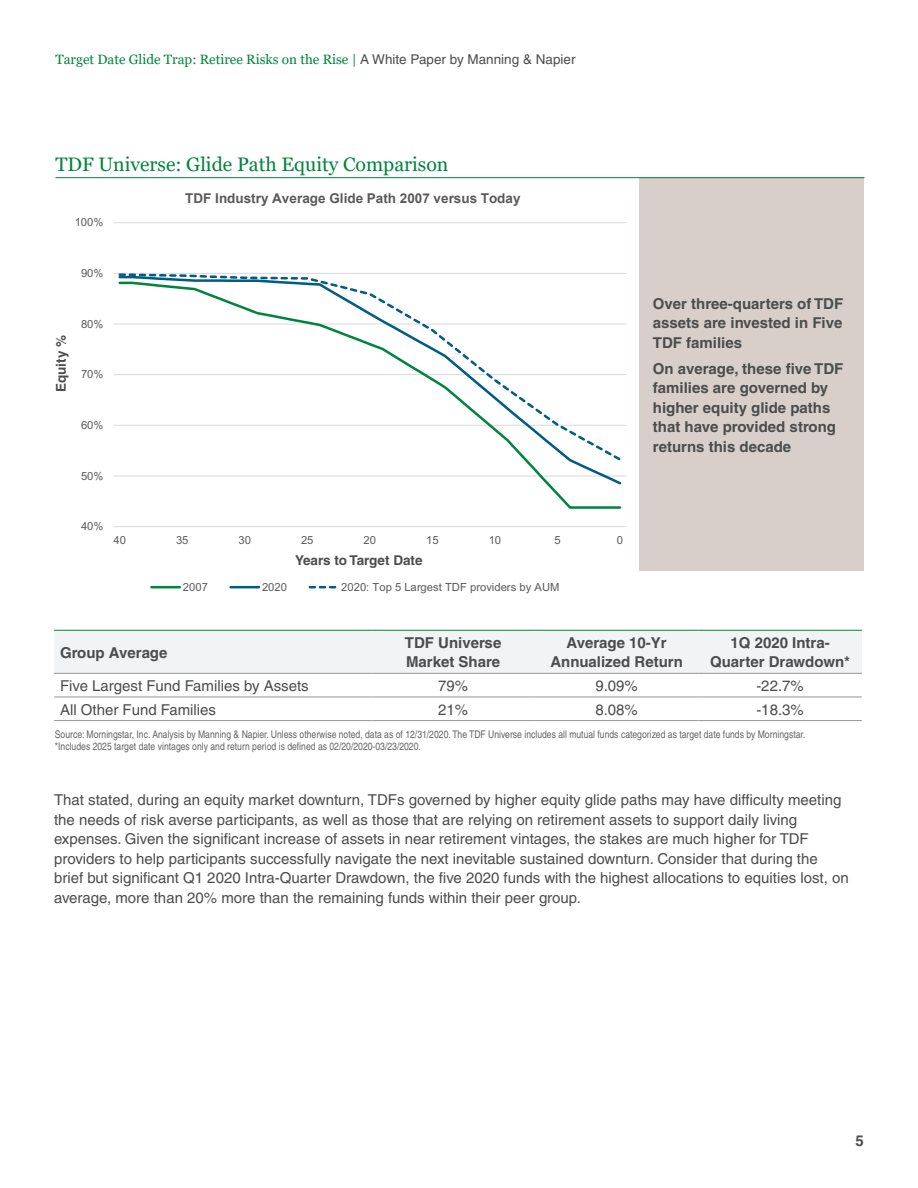
<style>
.page{position:relative;width:918px;height:1188px;background:#fff}
.page>*{position:absolute;margin:0;border:0;box-sizing:border-box;transform-origin:0 0}
.t1{font:19.5px "Georgia";color:#00843d}
.t2{font:15px/19.5px "Helvetica";color:#4b4c4d}
.t3{font:700 15px/19.5px "Helvetica";color:#4b4c4d}
.t4{font:13.5px "Georgia";color:#00843d}
.t5{font:700 13.5px "Arial";color:#595959}
.t6{font:700 13.5px "Helvetica";color:#4b4c4d}
.t7{font:11.25px "Arial";color:#595959}
.t8{font:condensed 10.5px/12.6px "Helvetica";color:#636366}
.s1{font-family:"Helvetica";color:#4b4c4d}
</style>
<div class="page">
<div style="left:54px;top:631px;width:808px;height:42px;background:#f2f3f4"></div>
<hr style="left:54px;top:630px;width:317px;height:1px;background:#00843d">
<hr style="left:371px;top:630px;width:164px;height:1px;background:#00843d">
<hr style="left:535px;top:630px;width:163px;height:1px;background:#00843d">
<hr style="left:698px;top:630px;width:164px;height:1px;background:#00843d">
<hr style="left:54px;top:673px;width:317px;height:1px;background:#939598">
<hr style="left:371px;top:673px;width:164px;height:1px;background:#939598">
<hr style="left:535px;top:673px;width:163px;height:1px;background:#939598">
<hr style="left:698px;top:673px;width:164px;height:1px;background:#939598">
<hr style="left:54px;top:697px;width:317px;height:1px;background:#939598">
<hr style="left:371px;top:697px;width:164px;height:1px;background:#939598">
<hr style="left:535px;top:697px;width:163px;height:1px;background:#939598">
<hr style="left:698px;top:697px;width:164px;height:1px;background:#939598">
<hr style="left:54px;top:720px;width:317px;height:1px;background:#939598">
<hr style="left:371px;top:720px;width:164px;height:1px;background:#939598">
<hr style="left:535px;top:720px;width:163px;height:1px;background:#939598">
<hr style="left:698px;top:720px;width:164px;height:1px;background:#939598">
<div style="left:639px;top:177px;width:225px;height:394px;background:#d8cfca"></div>
<hr style="left:55px;top:177px;width:809px;height:1px;background:#00843d">
<hr style="left:113px;top:476px;width:513px;height:1px;background:#d9d9d9">
<hr style="left:113px;top:425px;width:513px;height:1px;background:#d9d9d9">
<hr style="left:113px;top:374px;width:513px;height:1px;background:#d9d9d9">
<hr style="left:113px;top:324px;width:513px;height:1px;background:#d9d9d9">
<hr style="left:113px;top:273px;width:513px;height:1px;background:#d9d9d9">
<hr style="left:113px;top:222px;width:513px;height:1px;background:#d9d9d9">
<hr style="left:113px;top:526px;width:513px;height:1px;background:#d9d9d9">
<svg style="left:117px;top:463px;width:506px;height:24px"></svg>
<svg style="left:117px;top:273px;width:506px;height:190px"></svg>
<hr style="left:151px;top:586px;width:29px;height:2px;background:#00853f">
<hr style="left:231px;top:586px;width:28px;height:2px;background:#005c84">
<svg style="left:310px;top:586px;width:27px;height:2px"></svg>
<p class="t4" style="left:55px;top:52px;width:522px">Target Date Glide Trap: Retiree Risks on the Rise | <span class="s1">A White Paper by Manning &amp; Napier</span></p>
<p class="t1" style="left:55px;top:152px;width:394px">TDF Universe: Glide Path Equity Comparison</p>
<p class="t7" style="left:75px;top:216px;width:30px">100%</p>
<p class="t5" style="left:185px;top:189px;width:337px">TDF Industry Average Glide Path 2007 versus Today</p>
<p class="t7" style="left:81px;top:267px;width:24px">90%</p>
<p class="t6" style="left:53px;top:392px;width:59px;rotate:-90deg">Equity %</p>
<p class="t7" style="left:81px;top:317px;width:24px">80%</p>
<p class="t7" style="left:81px;top:368px;width:24px">70%</p>
<p class="t7" style="left:81px;top:419px;width:24px">60%</p>
<p class="t7" style="left:81px;top:469px;width:24px">50%</p>
<p class="t7" style="left:81px;top:520px;width:24px">40%</p>
<p class="t7" style="left:114px;top:534px;width:14px">40</p>
<p class="t7" style="left:176px;top:534px;width:14px">35</p>
<p class="t7" style="left:239px;top:534px;width:14px">30</p>
<p class="t7" style="left:301px;top:534px;width:14px">25</p>
<p class="t7" style="left:364px;top:534px;width:14px">20</p>
<p class="t7" style="left:426px;top:534px;width:14px">15</p>
<p class="t7" style="left:489px;top:534px;width:14px">10</p>
<p class="t7" style="left:554px;top:534px;width:8px">5</p>
<p class="t7" style="left:617px;top:534px;width:8px">0</p>
<p class="t6" style="left:295px;top:552px;width:129px">Years to Target Date</p>
<p class="t7" style="left:183px;top:580px;width:26px">2007</p>
<p class="t7" style="left:262px;top:580px;width:26px">2020</p>
<p class="t7" style="left:341px;top:580px;width:220px">2020: Top 5 Largest TDF providers by AUM</p>
<p class="t3" style="left:653px;top:293px;width:192px;text-align:justify">Over three-quarters of TDF assets are invested in Five TDF families</p>
<p class="t3" style="left:653px;top:359px;width:192px">On average, these five TDF families are governed by higher equity glide paths that have provided strong returns this decade</p>
<p class="t3" style="left:60px;top:642px;width:109px">Group Average</p>
<p class="t3" style="left:405px;top:633px;width:98px">TDF Universe<br>Market Share</p>
<p class="t3" style="left:550px;top:633px;width:134px;text-align:center">Average 10-Yr<br>Annualized Return</p>
<p class="t3" style="left:710px;top:633px;width:141px;text-align:center">1Q 2020 Intra-<br>Quarter Drawdown*</p>
<p class="t2" style="left:60px;top:676px;width:250px">Five Largest Fund Families by Assets</p>
<p class="t2" style="left:438px;top:676px;width:32px">79%</p>
<p class="t2" style="left:595px;top:676px;width:44px">9.09%</p>
<p class="t2" style="left:756px;top:676px;width:49px">-22.7%</p>
<p class="t2" style="left:60px;top:700px;width:157px">All Other Fund Families</p>
<p class="t2" style="left:438px;top:700px;width:32px">21%</p>
<p class="t2" style="left:595px;top:700px;width:44px">8.08%</p>
<p class="t2" style="left:756px;top:700px;width:49px">-18.3%</p>
<p class="t8" style="left:55px;top:728px;width:752px">Source: Morningstar, Inc. Analysis by Manning &amp; Napier. Unless otherwise noted, data as of 12/31/2020. The TDF Universe includes all mutual funds categorized as target date funds by Morningstar. *Includes 2025 target date vintages only and return period is defined as 02/20/2020-03/23/2020.</p>
<p class="t2" style="left:54px;top:790px;width:796px">That stated, during an equity market downturn, TDFs governed by higher equity glide paths may have difficulty meeting the needs of risk averse participants, as well as those that are relying on retirement assets to support daily living expenses. Given the significant increase of assets in near retirement vintages, the stakes are much higher for TDF providers to help participants successfully navigate the next inevitable sustained downturn. Consider that during the brief but significant Q1 2020 Intra-Quarter Drawdown, the five 2020 funds with the highest allocations to equities lost, on average, more than 20% more than the remaining funds within their peer group.</p>
<p class="t3" style="left:856px;top:1131px;width:10px">5</p>
</div>
